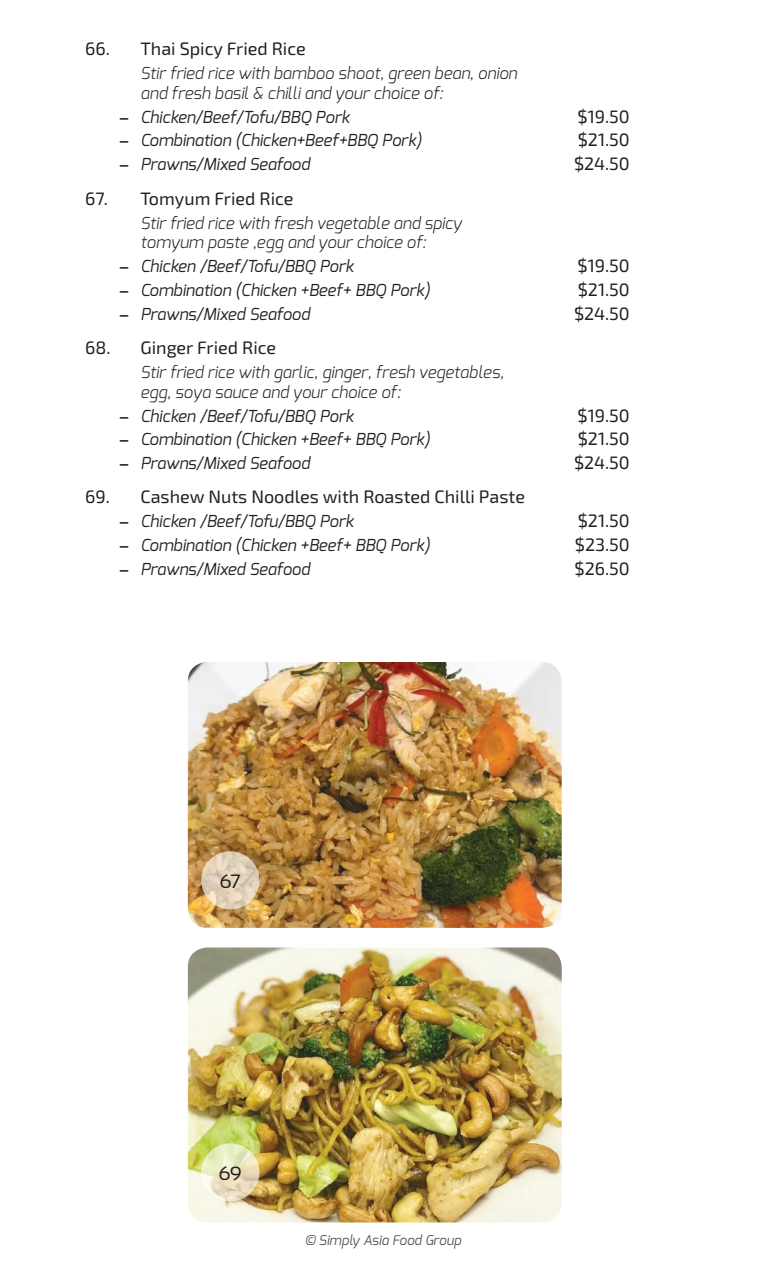
<style>
.page{position:relative;width:766px;height:1263px;background:#fff}
.page>*{position:absolute;margin:0;border:0;box-sizing:border-box;transform-origin:0 0}
.t1{font:19.2px "Sansation";color:#241f1f}
.t2{font:18px "Exo 2";color:#241f1f}
.t3{font:italic 16.5px "Exo";color:#241f1f}
.t4{font:italic 300 16.5px/19.8px "Exo";color:#241f1f}
.t5{font:italic 13.5px "Exo";color:#5a5758}
.s1{font-family:"Optima";font-weight:700;font-style:normal}
</style>
<div class="page">
<img style="left:188px;top:662px;width:373px;height:266px">
<img style="left:188px;top:947px;width:373px;height:275px">
<svg style="left:201px;top:1143px;width:58px;height:58px;background:#e9e5c1"></svg>
<svg style="left:201px;top:851px;width:58px;height:58px;background:#e1cfb8"></svg>
<p class="t2" style="left:85px;top:38px;width:222px">66. Thai Spicy Fried Rice</p>
<p class="t4" style="left:140px;top:63px;width:378px">Stir fried rice with bamboo shoot, green bean, onion and fresh basil &amp; chilli and your choice of:</p>
<p class="t3" style="left:119px;top:106px;width:232px"><span class="s1">−</span> Chicken/Beef/Tofu/BBQ Pork</p>
<p class="t2" style="left:577px;top:106px;width:54px">$19.50</p>
<p class="t3" style="left:119px;top:130px;width:304px"><span class="s1">−</span> Combination (Chicken+Beef+BBQ Pork)</p>
<p class="t2" style="left:577px;top:130px;width:54px">$21.50</p>
<p class="t3" style="left:119px;top:154px;width:192px"><span class="s1">−</span> Prawns/Mixed Seafood</p>
<p class="t2" style="left:574px;top:153px;width:57px">$24.50</p>
<p class="t2" style="left:85px;top:188px;width:210px">67. Tomyum Fried Rice</p>
<p class="t4" style="left:140px;top:213px;width:323px">Stir fried rice with fresh vegetable and spicy tomyum paste ,egg and your choice of:</p>
<p class="t3" style="left:119px;top:256px;width:236px"><span class="s1">−</span> Chicken /Beef/Tofu/BBQ Pork</p>
<p class="t2" style="left:577px;top:255px;width:54px">$19.50</p>
<p class="t3" style="left:119px;top:279px;width:312px"><span class="s1">−</span> Combination (Chicken +Beef+ BBQ Pork)</p>
<p class="t2" style="left:577px;top:279px;width:54px">$21.50</p>
<p class="t3" style="left:119px;top:303px;width:192px"><span class="s1">−</span> Prawns/Mixed Seafood</p>
<p class="t2" style="left:574px;top:303px;width:57px">$24.50</p>
<p class="t2" style="left:85px;top:337px;width:192px">68. Ginger Fried Rice</p>
<p class="t4" style="left:140px;top:362px;width:365px">Stir fried rice with garlic, ginger, fresh vegetables, egg, soya sauce and your choice of:</p>
<p class="t3" style="left:119px;top:405px;width:236px"><span class="s1">−</span> Chicken /Beef/Tofu/BBQ Pork</p>
<p class="t2" style="left:577px;top:405px;width:54px">$19.50</p>
<p class="t3" style="left:119px;top:429px;width:312px"><span class="s1">−</span> Combination (Chicken +Beef+ BBQ Pork)</p>
<p class="t2" style="left:577px;top:428px;width:54px">$21.50</p>
<p class="t3" style="left:119px;top:452px;width:192px"><span class="s1">−</span> Prawns/Mixed Seafood</p>
<p class="t2" style="left:574px;top:452px;width:57px">$24.50</p>
<p class="t2" style="left:85px;top:486px;width:441px">69. Cashew Nuts Noodles with Roasted Chilli Paste</p>
<p class="t3" style="left:119px;top:510px;width:236px"><span class="s1">−</span> Chicken /Beef/Tofu/BBQ Pork</p>
<p class="t2" style="left:577px;top:510px;width:54px">$21.50</p>
<p class="t3" style="left:119px;top:534px;width:312px"><span class="s1">−</span> Combination (Chicken +Beef+ BBQ Pork)</p>
<p class="t2" style="left:574px;top:534px;width:56px">$23.50</p>
<p class="t3" style="left:119px;top:558px;width:192px"><span class="s1">−</span> Prawns/Mixed Seafood</p>
<p class="t2" style="left:574px;top:558px;width:57px">$26.50</p>
<p class="t1" style="left:220px;top:871px;width:22px">67</p>
<p class="t1" style="left:219px;top:1163px;width:24px">69</p>
<p class="t5" style="left:304px;top:1231px;width:158px">© Simply Asia Food Group</p>
</div>
